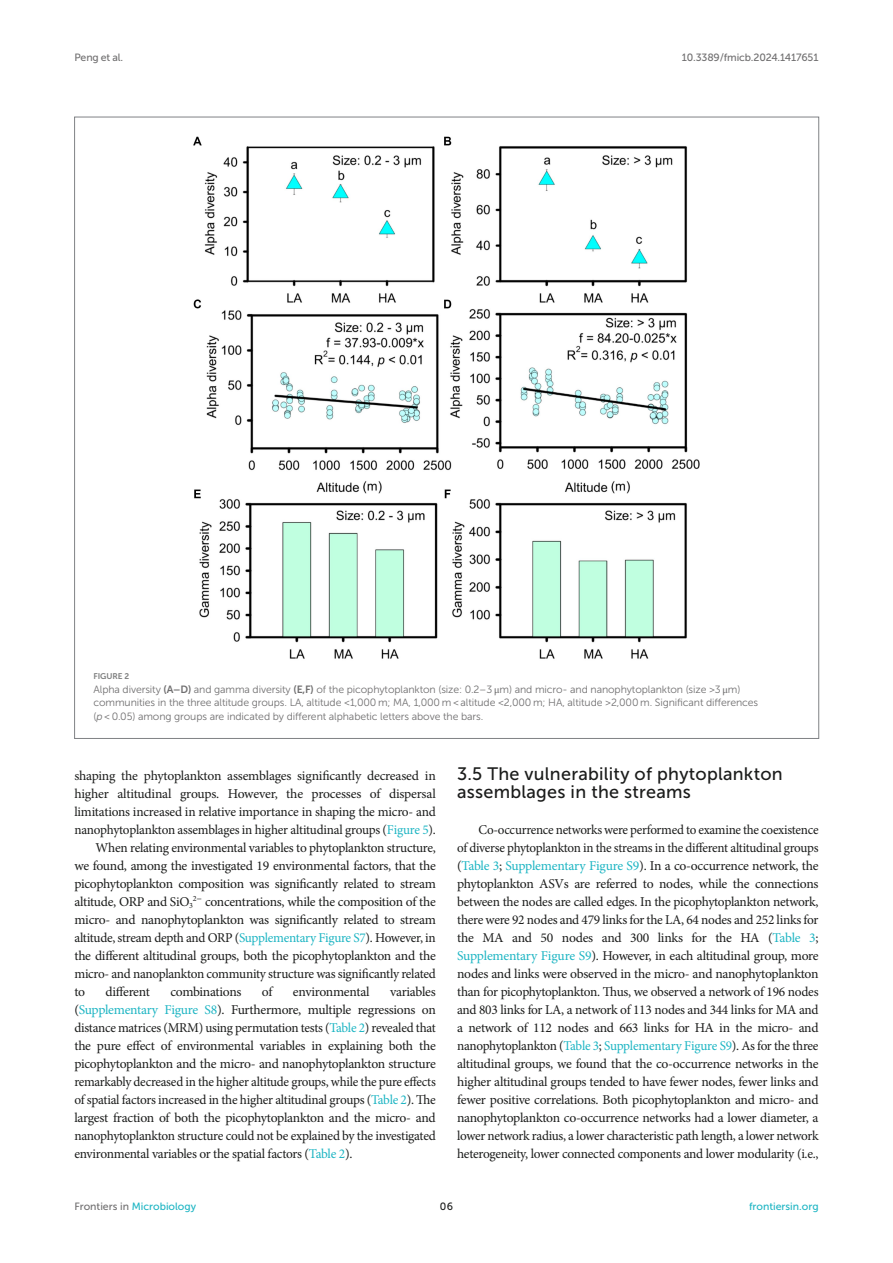
<style>
.page{position:relative;width:893px;height:1263px;background:#fff}
.page>*{position:absolute;margin:0;border:0;box-sizing:border-box;transform-origin:0 0}
.HEAD_2{font:18px/18px "Museo Sans 500";letter-spacing:.015em;color:#1b1c1b}
.TEXT_FLUSH{font:13.5px/18px "Minion Pro";letter-spacing:-.02em;color:#1b1c1b;text-align:justify}
.TEXT{font:13.5px/18px "Minion Pro";letter-spacing:-.02em;color:#1b1c1b;text-align:justify}
.FIG_LEG{font:10.5px/13.5px "Museo Sans 300";letter-spacing:-.01em;color:#706f70}
.t1{font:10.5px "Museo Sans 500";color:#1db5c3}
.t2{font:10.5px "Museo Sans 500";letter-spacing:-.015em;color:#706f70}
.t3{font:10.5px "Museo Sans 500";color:#1b1c1b}
.FIG_HD{font:8.25px "Museo Sans 700";letter-spacing:-.01em;color:#7e7f7f}
.s1{font-family:"Museo Sans 700"}
.s2{font-family:"STIX General"}
.s3{font-style:italic}
.s4{color:#1db5c3}
.s5{color:#706f70}
</style>
<div class="page">
<img style="left:193px;top:136px;width:507px;height:523px">
<p class="t2" style="left:74px;top:51px;width:50px">Peng et al.</p>
<p class="t2" style="left:682px;top:51px;width:138px">10.3389/fmicb.2024.1417651</p>
<p class="FIG_HD" style="left:94px;top:671px;width:37px">FIGURE 2</p>
<p class="FIG_LEG" style="left:94px;top:682px;width:666px">Alpha diversity <span class="s1">(A–D)</span> and gamma diversity <span class="s1">(E,F)</span> of the picophytoplankton (size: 0.2–3 <span class="s2">μ</span>m) and micro- and nanophytoplankton (size &gt;3 <span class="s2">μ</span>m) communities in the three altitude groups. LA, altitude &lt;1,000 m; MA, 1,000 m &lt; altitude &lt;2,000 m; HA, altitude &gt;2,000 m. Significant differences (<span class="s3">p</span> &lt; 0.05) among groups are indicated by different alphabetic letters above the bars.</p>
<p class="TEXT_FLUSH" style="left:74px;top:767px;width:363px">shaping the phytoplankton assemblages significantly decreased in higher altitudinal groups. However, the processes of dispersal limitations increased in relative importance in shaping the micro- and nanophytoplankton assemblages in higher altitudinal groups (<span class="s4">Figure 5</span>).</p>
<p class="TEXT" style="left:74px;top:839px;width:363px;text-indent:21px">When relating environmental variables to phytoplankton structure, we found, among the investigated 19 environmental factors, that the picophytoplankton composition was significantly related to stream altitude, ORP and SiO<sub>3</sub><sup>2</sup><sup>−</sup> concentrations, while the composition of the micro- and nanophytoplankton was significantly related to stream altitude, stream depth and ORP (<span class="s4">Supplementary Figure S7</span>). However, in the different altitudinal groups, both the picophytoplankton and the micro- and nanoplankton community structure was significantly related to</p>
<p class="TEXT" style="left:74px;top:983px;width:363px;text-indent:316px">variables (<span class="s4">Supplementary Figure S8</span>). Furthermore, multiple regressions on distance matrices (MRM) using permutation tests (<span class="s4">Table 2</span>) revealed that the pure effect of environmental variables in explaining both the picophytoplankton and the micro- and nanophytoplankton structure remarkably decreased in the higher altitude groups, while the pure effects of spatial factors increased in the higher altitudinal groups (<span class="s4">Table 2</span>). The largest fraction of both the picophytoplankton and the micro- and nanophytoplankton structure could not be explained by the investigated environmental variables or the spatial factors (<span class="s4">Table 2</span>).</p>
<p class="TEXT" style="left:106px;top:983px;width:46px">different</p>
<p class="TEXT" style="left:170px;top:983px;width:73px">combinations</p>
<p class="TEXT" style="left:262px;top:983px;width:12px">of</p>
<p class="TEXT" style="left:293px;top:983px;width:78px">environmental</p>
<p class="HEAD_2" style="left:457px;top:765px;width:327px">3.5 The vulnerability of phytoplankton assemblages in the streams</p>
<p class="TEXT_FLUSH" style="left:457px;top:821px;width:363px;text-indent:21px">Co-occurrence networks were performed to examine the coexistence of diverse phytoplankton in the streams in the different altitudinal groups (<span class="s4">Table 3</span>; <span class="s4">Supplementary Figure S9</span>). In a co-occurrence network, the phytoplankton ASVs are referred to nodes, while the connections between the nodes are called edges. In the picophytoplankton network, there were 92 nodes and 479 links for the LA, 64 nodes and 252 links for the MA and 50 nodes and 300 links for the HA (<span class="s4">Table 3</span>; <span class="s4">Supplementary Figure S9</span>). However, in each altitudinal group, more nodes and links were observed in the micro- and nanophytoplankton than for picophytoplankton. Thus, we observed a network of 196 nodes and 803 links for LA, a network of 113 nodes and 344 links for MA and a network of 112 nodes and 663 links for HA in the micro- and nanophytoplankton (<span class="s4">Table 3</span>; <span class="s4">Supplementary Figure S9</span>). As for the three altitudinal groups, we found that the co-occurrence networks in the higher altitudinal groups tended to have fewer nodes, fewer links and fewer positive correlations. Both picophytoplankton and micro- and nanophytoplankton co-occurrence networks had a lower diameter, a lower network radius, a lower characteristic path length, a lower network heterogeneity, lower connected components and lower modularity (i.e.,</p>
<p class="t1" style="left:74px;top:1200px;width:123px"><span class="s5">Frontiers in</span> Microbiology</p>
<p class="t3" style="left:440px;top:1200px;width:15px">06</p>
<p class="t1" style="left:749px;top:1200px;width:71px">frontiersin.org</p>
</div>
